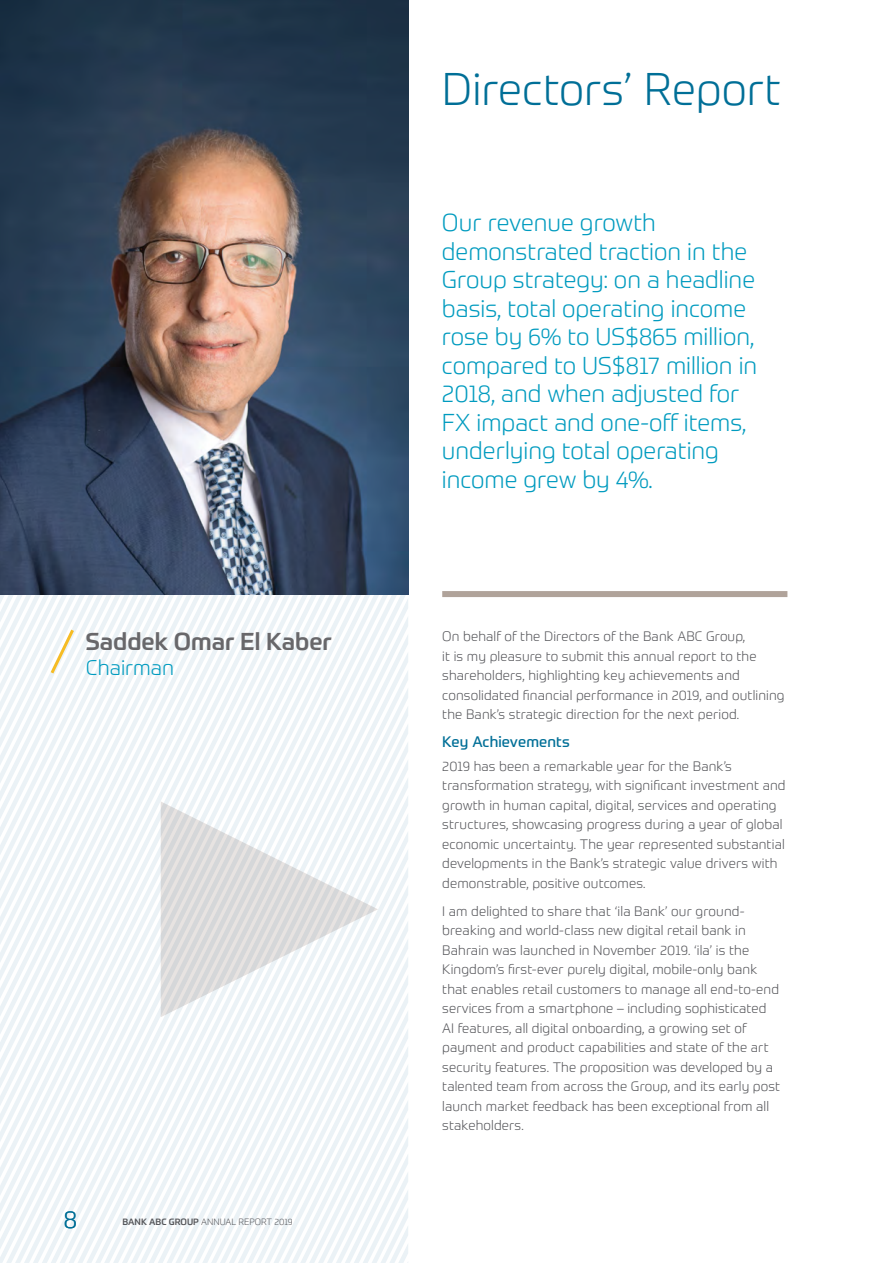
<style>
.page{position:relative;width:893px;height:1263px;background:#fff}
.page>*{position:absolute;margin:0;border:0;box-sizing:border-box;transform-origin:0 0}
.t1{font:300 45px "Prometo";color:#006f97}
.t2{font:300 24px/28.5px "Prometo";color:#009bbf}
.t3{font:500 24px "Prometo";color:#68676a}
.t4{font:300 24px "Prometo";color:#006f97}
.t5{font:300 21px "Prometo";color:#009bbf}
.t6{font:15px "Prometo";letter-spacing:.01em;color:#006f97}
.t7{font:300 13.5px/19.5px "Prometo";letter-spacing:.01em;color:#55565a}
.t8{font:300 9px "Prometo";color:#55565a}
.s1{font-weight:500}
</style>
<div class="page">
<svg style="left:24px;top:594px;width:9px;height:669px;fill:#eff4f7"></svg>
<svg style="left:33px;top:594px;width:9px;height:669px;fill:#eff4f7"></svg>
<svg style="left:42px;top:594px;width:9px;height:669px;fill:#eff4f7"></svg>
<svg style="left:51px;top:594px;width:9px;height:669px;fill:#eff4f7"></svg>
<svg style="left:60px;top:594px;width:9px;height:669px;fill:#eff4f7"></svg>
<svg style="left:69px;top:594px;width:196px;height:669px;fill:#edf3f7"></svg>
<svg style="left:77px;top:598px;width:188px;height:665px;fill:#eff4f7"></svg>
<svg style="left:86px;top:616px;width:179px;height:647px;fill:#eff4f7"></svg>
<svg style="left:95px;top:634px;width:170px;height:629px;fill:#eff4f7"></svg>
<svg style="left:104px;top:652px;width:161px;height:611px;fill:#eff4f7"></svg>
<svg style="left:113px;top:670px;width:152px;height:593px;fill:#eff4f7"></svg>
<svg style="left:122px;top:687px;width:143px;height:576px;fill:#eff4f7"></svg>
<svg style="left:131px;top:705px;width:134px;height:558px;fill:#eff4f7"></svg>
<svg style="left:140px;top:723px;width:125px;height:540px;fill:#eff4f7"></svg>
<svg style="left:149px;top:741px;width:116px;height:522px;fill:#eff4f7"></svg>
<svg style="left:158px;top:759px;width:107px;height:504px;fill:#eef4f7"></svg>
<svg style="left:167px;top:777px;width:98px;height:486px;fill:#eff4f7"></svg>
<svg style="left:175px;top:795px;width:90px;height:468px;fill:#eff4f7"></svg>
<svg style="left:184px;top:1017px;width:9px;height:246px;fill:#eff4f7"></svg>
<svg style="left:193px;top:1017px;width:9px;height:246px;fill:#eff4f7"></svg>
<svg style="left:202px;top:1017px;width:9px;height:246px;fill:#eff4f7"></svg>
<svg style="left:211px;top:1017px;width:9px;height:246px;fill:#eff4f7"></svg>
<svg style="left:220px;top:1017px;width:9px;height:246px;fill:#eff4f7"></svg>
<svg style="left:229px;top:1017px;width:9px;height:246px;fill:#eff4f7"></svg>
<svg style="left:238px;top:1017px;width:9px;height:246px;fill:#eff4f7"></svg>
<svg style="left:247px;top:1017px;width:9px;height:246px;fill:#eff4f7"></svg>
<svg style="left:256px;top:1017px;width:9px;height:246px;fill:#eff4f7"></svg>
<svg style="left:265px;top:594px;width:143px;height:669px"></svg>
<div style="left:442px;top:591px;width:345px;height:6px;background:#b0a39a"></div>
<svg style="left:48px;top:626px;width:29px;height:51px"></svg>
<svg style="left:161px;top:801px;width:217px;height:216px"></svg>
<img style="left:0;top:0;width:408px;height:594px">
<h2 class="t3" style="left:86px;top:626px;width:247px">Saddek Omar El Kaber</h2>
<h3 class="t5" style="left:86px;top:655px;width:90px">Chairman</h3>
<h2 class="t4" style="left:64px;top:1205px;width:15px">8</h2>
<p class="t8" style="left:122px;top:1216px;width:172px"><span class="s1">BANK ABC GROUP</span> ANNUAL REPORT 2019</p>
<h1 class="t1" style="left:442px;top:62px;width:341px">Directors’ Report</h1>
<p class="t2" style="left:442px;top:208px;width:317px">Our revenue growth demonstrated traction in the<br>Group strategy: on a headline basis, total operating income rose by 6% to US$865 million, compared to US$817 million in<br>2018, and when adjusted for<br>FX impact and one-off items, underlying total operating income grew by 4%.</p>
<p class="t7" style="left:442px;top:626px;width:344px">On behalf of the Directors of the Bank ABC Group,<br>it is my pleasure to submit this annual report to the shareholders, highlighting key achievements and consolidated financial performance in 2019, and outlining the Bank’s strategic direction for the next period.</p>
<p class="t6" style="left:442px;top:732px;width:129px">Key Achievements</p>
<p class="t7" style="left:442px;top:756px;width:345px">2019 has been a remarkable year for the Bank’s transformation strategy, with significant investment and growth in human capital, digital, services and operating structures, showcasing progress during a year of global economic uncertainty. The year represented substantial developments in the Bank’s strategic value drivers with demonstrable, positive outcomes.</p>
<p class="t7" style="left:442px;top:901px;width:340px">I am delighted to share that ‘ila Bank’ our ground&shy;breaking and world-class new digital retail bank in Bahrain was launched in November 2019. ‘ila’ is the Kingdom’s first-ever purely digital, mobile-only bank that enables retail customers to manage all end-to-end services from a smartphone – including sophisticated AI features, all digital onboarding, a growing set of payment and product capabilities and state of the art security features. The proposition was developed by a talented team from across the Group, and its early post launch market feedback has been exceptional from all stakeholders.</p>
</div>
